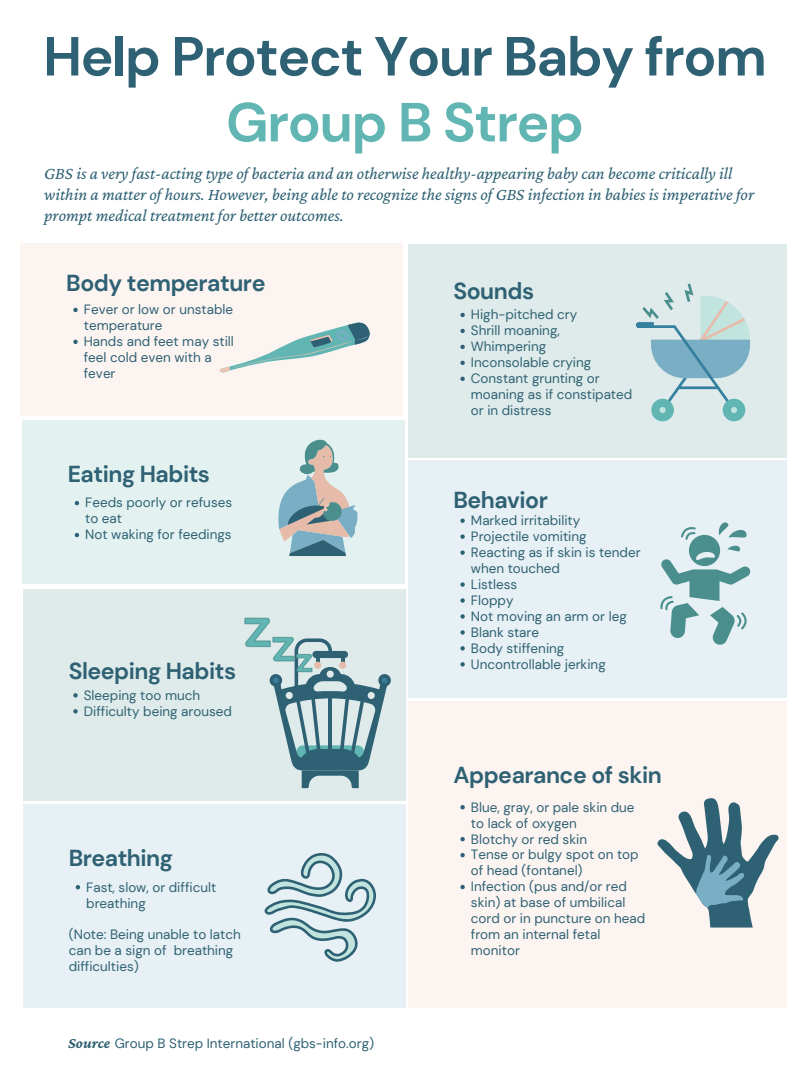
<style>
.page{position:relative;width:810px;height:1080px;background:#fff}
.page>*{position:absolute;margin:0;border:0;box-sizing:border-box;transform-origin:0 0}
.t1{font:700 55px/65.9px "DM Sans";letter-spacing:-.025em;color:#2e6173;text-align:center}
.t2{font:700 23.06px "DM Sans";letter-spacing:-.02em;color:#2e6173}
.t3{font:italic 17.5px/20.7px "Crimson Pro";color:#2e6173}
.t4{font:italic 700 15.38px "Crimson Pro";color:#2e6173}
.t5{font:13.5px/15.9px "DM Sans";color:#2e6173}
.s1{color:#61b6b3}
</style>
<div class="page">
<div style="left:21px;top:244px;width:382px;height:172px;background:#fcf4f1"></div>
<svg style="left:73px;top:308px;width:5px;height:4px"></svg>
<svg style="left:73px;top:340px;width:5px;height:4px"></svg>
<svg style="left:219px;top:322px;width:151px;height:51px"></svg>
<div style="left:408px;top:244px;width:379px;height:213px;background:#dfebea"></div>
<div style="left:408px;top:461px;width:379px;height:237px;background:#e7f0f4"></div>
<div style="left:23px;top:589px;width:382px;height:212px;background:#dfebea"></div>
<div style="left:408px;top:701px;width:379px;height:306px;background:#fcf4f1"></div>
<div style="left:23px;top:804px;width:382px;height:204px;background:#e7f0f4"></div>
<div style="left:22px;top:421px;width:382px;height:163px;background:#e3f2f1"></div>
<svg style="left:278px;top:439px;width:80px;height:117px"></svg>
<div style="left:651px;top:399px;width:23px;height:22px;background:#61b6b3;border-radius:50%"></div>
<div style="left:723px;top:399px;width:22px;height:22px;background:#61b6b3;border-radius:50%"></div>
<svg style="left:636px;top:283px;width:114px;height:135px"></svg>
<svg style="left:245px;top:618px;width:146px;height:170px"></svg>
<svg style="left:657px;top:798px;width:122px;height:130px"></svg>
<svg style="left:264px;top:853px;width:112px;height:109px"></svg>
<svg style="left:660px;top:522px;width:90px;height:123px"></svg>
<svg style="left:460px;top:805px;width:5px;height:4px"></svg>
<svg style="left:460px;top:837px;width:5px;height:4px"></svg>
<svg style="left:460px;top:853px;width:5px;height:4px"></svg>
<svg style="left:460px;top:885px;width:5px;height:4px"></svg>
<svg style="left:75px;top:501px;width:4px;height:4px"></svg>
<svg style="left:75px;top:533px;width:4px;height:4px"></svg>
<svg style="left:460px;top:313px;width:5px;height:4px"></svg>
<svg style="left:460px;top:329px;width:5px;height:4px"></svg>
<svg style="left:460px;top:345px;width:5px;height:4px"></svg>
<svg style="left:460px;top:361px;width:5px;height:4px"></svg>
<svg style="left:460px;top:377px;width:5px;height:4px"></svg>
<svg style="left:460px;top:519px;width:5px;height:4px"></svg>
<svg style="left:460px;top:535px;width:5px;height:4px"></svg>
<svg style="left:460px;top:550px;width:5px;height:5px"></svg>
<svg style="left:460px;top:582px;width:5px;height:5px"></svg>
<svg style="left:460px;top:598px;width:5px;height:5px"></svg>
<svg style="left:460px;top:614px;width:5px;height:5px"></svg>
<svg style="left:460px;top:630px;width:5px;height:5px"></svg>
<svg style="left:460px;top:646px;width:5px;height:5px"></svg>
<svg style="left:460px;top:662px;width:5px;height:5px"></svg>
<svg style="left:73px;top:693px;width:5px;height:5px"></svg>
<svg style="left:73px;top:709px;width:5px;height:5px"></svg>
<svg style="left:76px;top:885px;width:4px;height:4px"></svg>
<p class="t1" style="left:43px;top:24px;width:725px">Help Protect Your Baby from<br><span class="s1">Group B Strep</span></p>
<p class="t3" style="left:44px;top:163px;width:711px">GBS is a very fast-acting type of bacteria and an otherwise healthy-appearing baby can become critically ill within a matter of hours. However, being able to recognize the signs of GBS infection in babies is imperativefor prompt medical treatment for better outcomes.</p>
<p class="t2" style="left:66px;top:268px;width:201px">Body temperature</p>
<p class="t5" style="left:84px;top:302px;width:151px">Fever or low or unstable temperature</p>
<p class="t5" style="left:84px;top:334px;width:152px">Hands and feet may still feel cold even with a fever</p>
<p class="t2" style="left:68px;top:459px;width:144px">Eating Habits</p>
<p class="t5" style="left:85px;top:495px;width:148px">Feeds poorly or refuses to eat</p>
<p class="t5" style="left:85px;top:527px;width:148px">Not waking for feedings</p>
<p class="t2" style="left:69px;top:656px;width:169px">Sleeping Habits</p>
<p class="t5" style="left:84px;top:687px;width:118px">Sleeping too much</p>
<p class="t5" style="left:84px;top:703px;width:150px">Difficulty being aroused</p>
<p class="t2" style="left:69px;top:843px;width:106px">Breathing</p>
<p class="t5" style="left:86px;top:879px;width:132px">Fast, slow, or difficult breathing</p>
<p class="t5" style="left:69px;top:927px;width:174px">(Note: Being unable to latch can be a sign of breathing difficulties)</p>
<p class="t4" style="left:68px;top:1034px;width:44px">Source</p>
<p class="t5" style="left:115px;top:1036px;width:261px">Group B Strep International (gbs-info.org)</p>
<p class="t2" style="left:453px;top:276px;width:82px">Sounds</p>
<p class="t5" style="left:471px;top:307px;width:108px">High-pitched cry</p>
<p class="t5" style="left:471px;top:323px;width:90px">Shrill moaning,</p>
<p class="t5" style="left:471px;top:339px;width:77px">Whimpering</p>
<p class="t5" style="left:471px;top:355px;width:122px">Inconsolable crying</p>
<p class="t5" style="left:471px;top:371px;width:163px">Constant grunting or moaning as if constipated or in distress</p>
<p class="t2" style="left:453px;top:485px;width:96px">Behavior</p>
<p class="t5" style="left:471px;top:513px;width:111px">Marked irritability</p>
<p class="t5" style="left:471px;top:528px;width:117px">Projectile vomiting</p>
<p class="t5" style="left:471px;top:544px;width:171px">Reacting as if skin is tender when touched</p>
<p class="t5" style="left:471px;top:576px;width:48px">Listless</p>
<p class="t5" style="left:471px;top:592px;width:44px">Floppy</p>
<p class="t5" style="left:471px;top:608px;width:157px">Not moving an arm or leg</p>
<p class="t5" style="left:471px;top:624px;width:70px">Blank stare</p>
<p class="t5" style="left:471px;top:640px;width:95px">Body stiffening</p>
<p class="t5" style="left:471px;top:656px;width:136px">Uncontrollable jerking</p>
<p class="t2" style="left:453px;top:760px;width:210px">Appearance of skin</p>
<p class="t5" style="left:471px;top:799px;width:165px">Blue, gray, or pale skin due to lack of oxygen</p>
<p class="t5" style="left:471px;top:831px;width:118px">Blotchy or red skin</p>
<p class="t5" style="left:471px;top:847px;width:169px">Tense or bulgy spot on top of head (fontanel)</p>
<p class="t5" style="left:471px;top:879px;width:176px">Infection (pus and/or red skin) at base of umbilical cord or in puncture on head from an internal fetal monitor</p>
</div>
